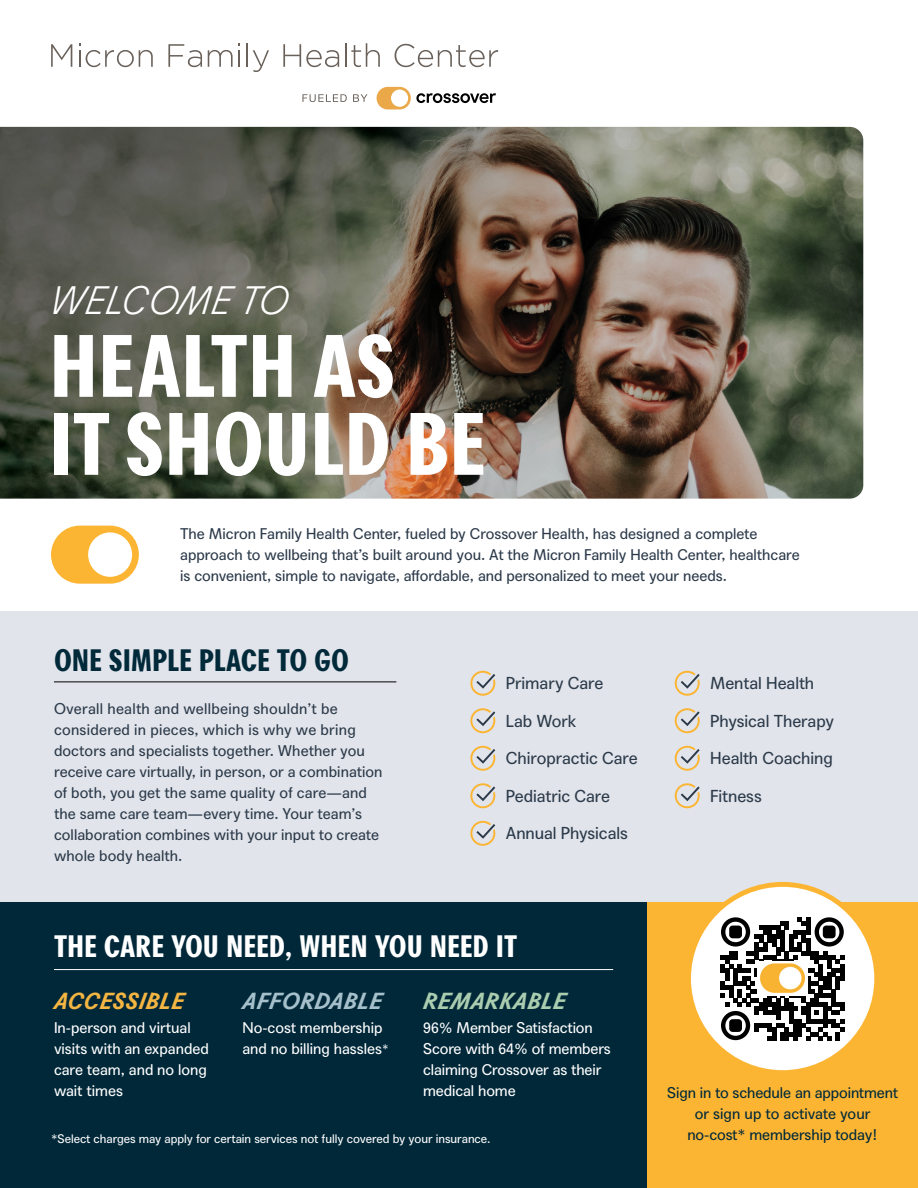
<style>
.page{position:relative;width:918px;height:1188px;background:#fff}
.page>*{position:absolute;margin:0;border:0;box-sizing:border-box;transform-origin:0 0}
.t1{font:85.5px/78px "Agipo Bold Cond";color:#fff}
.t2{font:italic 300 38.4px "Agipo";color:#fff}
.t3{font:30px "Agipo Bold Cond";color:#fff}
.t4{font:30px "Agipo Bold Cond";color:#00293a}
.t5{font:italic 700 22.5px "Agipo";color:#f4b542}
.t6{font:italic 700 22.5px "Agipo";color:#a6c0cb}
.t7{font:italic 700 22.5px "Agipo";color:#aacdaf}
.t8{font:16.8px "Agipo";color:#2b3949}
.t9{font:15px/21px "Agipo";color:#2b3949}
.t10{font:15px "Agipo";color:#fff}
.t11{font:15px/21px "Agipo";letter-spacing:-.005em;color:#00293a;text-align:center}
.t12{font:12px "Agipo";color:#fff}
.s1{font-size:12px}
</style>
<div class="page">
<div style="left:0;top:612px;width:918px;height:291px;background:#e1e4ea"></div>
<div style="left:0;top:903px;width:647px;height:285px;background:#002839"></div>
<hr style="left:54px;top:682px;width:342px;height:1px;background:#000">
<hr style="left:54px;top:969px;width:559px;height:1px;background:#fff">
<div style="left:647px;top:903px;width:271px;height:285px;background:#fcb533"></div>
<svg style="left:51px;top:44px;width:21px;height:23px"></svg>
<svg style="left:79px;top:44px;width:74px;height:23px"></svg>
<svg style="left:168px;top:44px;width:34px;height:23px"></svg>
<svg style="left:208px;top:44px;width:32px;height:23px"></svg>
<svg style="left:247px;top:43px;width:22px;height:29px"></svg>
<svg style="left:283px;top:44px;width:56px;height:23px"></svg>
<hr style="left:345px;top:43px;width:2px;height:24px;background:#69615a">
<svg style="left:351px;top:43px;width:29px;height:24px"></svg>
<svg style="left:395px;top:44px;width:103px;height:23px"></svg>
<svg style="left:377px;top:87px;width:119px;height:22px"></svg>
<svg style="left:302px;top:94px;width:45px;height:8px"></svg>
<svg style="left:353px;top:94px;width:14px;height:8px"></svg>
<img style="left:0;top:127px;width:863px;height:372px">
<svg style="left:51px;top:526px;width:88px;height:58px"></svg>
<svg style="left:470px;top:671px;width:25px;height:25px"></svg>
<svg style="left:470px;top:708px;width:25px;height:25px"></svg>
<svg style="left:470px;top:746px;width:25px;height:25px"></svg>
<svg style="left:470px;top:783px;width:25px;height:25px"></svg>
<svg style="left:470px;top:821px;width:25px;height:25px"></svg>
<svg style="left:675px;top:671px;width:25px;height:25px"></svg>
<svg style="left:675px;top:708px;width:25px;height:25px"></svg>
<svg style="left:675px;top:746px;width:25px;height:25px"></svg>
<svg style="left:675px;top:783px;width:25px;height:25px"></svg>
<div style="left:689px;top:884px;width:188px;height:189px;background:#fff;border-radius:50%"></div>
<div style="left:686px;top:882px;width:193px;height:193px;border:5px solid #fcb533;border-radius:50%"></div>
<svg style="left:716px;top:913px;width:132px;height:132px"></svg>
<img style="left:758px;top:962px;width:49px;height:34px">
<p class="t2" style="left:50px;top:272px;width:241px">WELCOME TO</p>
<p class="t1" style="left:49px;top:320px;width:438px">HEALTH AS<br>IT SHOULD BE</p>
<p class="t9" style="left:180px;top:522px;width:621px">The Micron Family Health Center, fueled by Crossover Health, has designed a complete approach to wellbeing that’s built around you. At the Micron Family Health Center, healthcare is convenient, simple to navigate, afordable, and personalized to meet your needs.</p>
<p class="t4" style="left:54px;top:637px;width:297px">ONE SIMPLE PLACE TO GO</p>
<p class="t9" style="left:54px;top:696px;width:330px">Overall health and wellbeing shouldn’t be considered in pieces, which is why we bring doctors and specialists together. Whether you receive care virtually, in person, or a combination of both, you get the same quality of care—and the same care team—every time. Your team’s collaboration combines with your input to create whole body health.</p>
<p class="t8" style="left:506px;top:670px;width:99px">Primary Care</p>
<p class="t8" style="left:506px;top:708px;width:72px">Lab Work</p>
<p class="t8" style="left:506px;top:745px;width:133px">Chiropractic Care</p>
<p class="t8" style="left:506px;top:783px;width:106px">Pediatric Care</p>
<p class="t8" style="left:506px;top:820px;width:124px">Annual Physicals</p>
<p class="t3" style="left:54px;top:923px;width:465px">THE CARE YOU NEED, WHEN YOU NEED IT</p>
<p class="t5" style="left:54px;top:983px;width:132px">ACCESSIBLE</p>
<p class="t6" style="left:242px;top:983px;width:142px">AFFORDABLE</p>
<p class="t7" style="left:423px;top:983px;width:145px">REMARKABLE</p>
<p class="t10" style="left:54px;top:1016px;width:138px">In-person and virtual</p>
<p class="t10" style="left:242px;top:1016px;width:142px">No-cost membership</p>
<p class="t10" style="left:423px;top:1016px;width:171px">96% Member Satisfaction</p>
<p class="t10" style="left:54px;top:1037px;width:156px">visits with an expanded</p>
<p class="t10" style="left:242px;top:1037px;width:148px">and no billing hassles<span class="s1">*</span></p>
<p class="t10" style="left:423px;top:1037px;width:189px">Score with 64% of members</p>
<p class="t10" style="left:54px;top:1058px;width:154px">care team, and no long</p>
<p class="t10" style="left:423px;top:1058px;width:180px">claiming Crossover as their</p>
<p class="t10" style="left:54px;top:1079px;width:70px">wait times</p>
<p class="t10" style="left:423px;top:1079px;width:94px">medical home</p>
<p class="t12" style="left:51px;top:1129px;width:441px">*Select charges may apply for certain services not fully covered by your insurance.</p>
<p class="t8" style="left:710px;top:670px;width:106px">Mental Health</p>
<p class="t8" style="left:710px;top:708px;width:125px">Physical Therapy</p>
<p class="t8" style="left:710px;top:745px;width:124px">Health Coaching</p>
<p class="t8" style="left:710px;top:783px;width:53px">Fitness</p>
<p class="t11" style="left:667px;top:1081px;width:232px">Sign in to schedule an appointment or sign up to activate your no-cost* membership today!</p>
</div>
